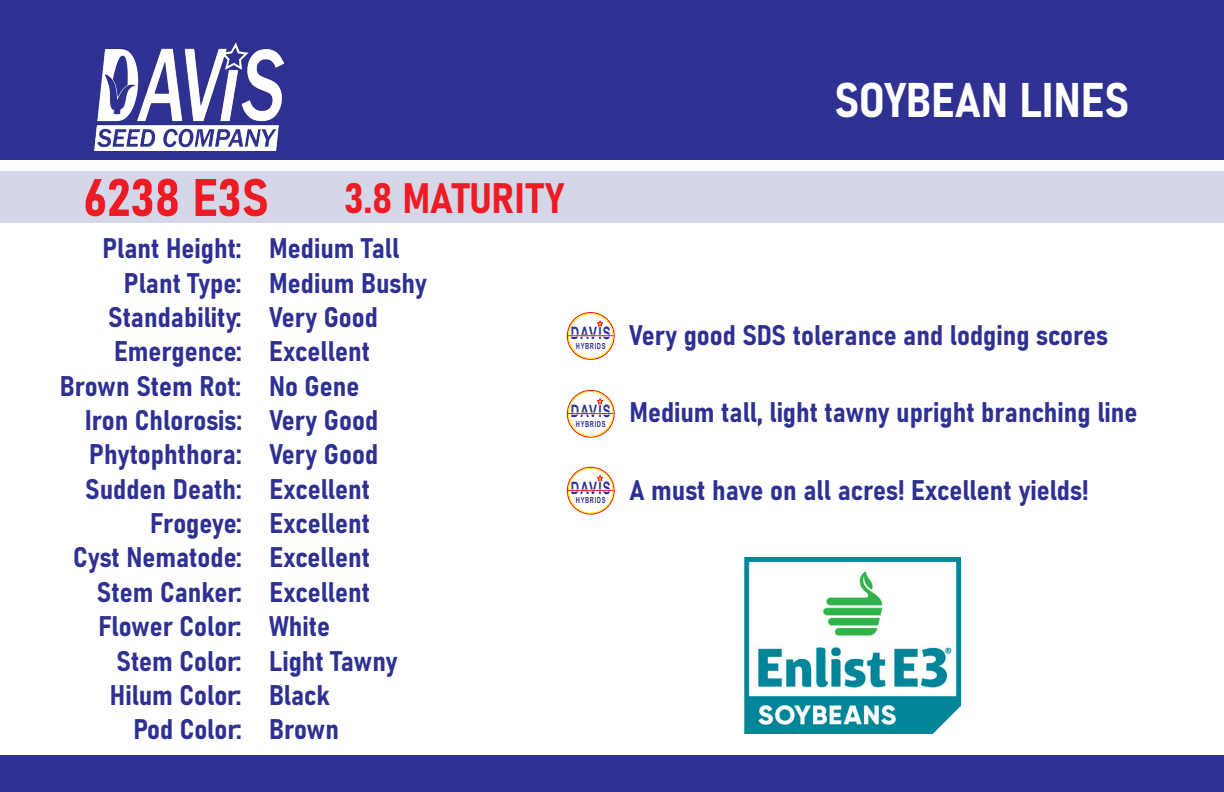
<style>
.page{position:relative;width:1224px;height:792px;background:#fff}
.page>*{position:absolute;margin:0;border:0;box-sizing:border-box;transform-origin:0 0}
.t1{font:52px "Bahnschrift";color:#ed1c24}
.t2{font:48px "Bahnschrift";color:#fff}
.t3{font:42px "Bahnschrift";color:#ed1c24}
.t4{font:28px "Bahnschrift";color:#2e3092}
.t5{font:700 17px "Arial";letter-spacing:.105em;color:#2e3092;scale:.69 1}
.t6{font:700 8.4px "Arial";letter-spacing:.105em;color:#2e3092;scale:.69 1}
</style>
<div class="page">
<div style="left:0;top:171px;width:1224px;height:52px;background:#d6d6e9"></div>
<div style="left:0;top:0;width:1224px;height:159px;background:#2e3192"></div>
<img style="left:95px;top:43px;width:189px;height:108px">
<div style="left:0;top:755px;width:1224px;height:37px;background:#2e3192"></div>
<svg style="left:566px;top:311px;width:49px;height:49px"></svg>
<div style="left:566px;top:311px;width:49px;height:50px;border:1px solid #fff;border-radius:50%"></div>
<div style="left:567px;top:312px;width:48px;height:48px;border:1px solid #ee1d23;border-radius:50%"></div>
<div style="left:568px;top:313px;width:46px;height:46px;border:1px solid #fff101;border-radius:50%"></div>
<hr style="left:572px;top:336px;width:39px;height:1px;background:#fff">
<hr style="left:567px;top:335px;width:47px;height:1px;background:#ee1d23">
<svg style="left:597px;top:320px;width:7px;height:7px"></svg>
<svg style="left:566px;top:389px;width:49px;height:49px"></svg>
<div style="left:567px;top:390px;width:48px;height:48px;border:1px solid #ee1d23;border-radius:50%"></div>
<div style="left:568px;top:391px;width:46px;height:46px;border:1px solid #fff101;border-radius:50%"></div>
<hr style="left:572px;top:414px;width:39px;height:1px;background:#fff">
<hr style="left:567px;top:413px;width:47px;height:1px;background:#ee1d23">
<svg style="left:597px;top:398px;width:7px;height:7px"></svg>
<svg style="left:566px;top:466px;width:49px;height:49px"></svg>
<div style="left:567px;top:467px;width:48px;height:48px;border:1px solid #ee1d23;border-radius:50%"></div>
<div style="left:568px;top:468px;width:46px;height:45px;border:1px solid #fff101;border-radius:50%"></div>
<hr style="left:572px;top:491px;width:39px;height:1px;background:#fff">
<hr style="left:567px;top:490px;width:47px;height:1px;background:#ee1d23">
<svg style="left:597px;top:475px;width:7px;height:6px"></svg>
<img style="left:744px;top:558px;width:216px;height:175px">
<p class="t2" style="left:835px;top:64px;width:296px">SOYBEAN LINES</p>
<p class="t1" style="left:84px;top:158px;width:187px">6238 E3S</p>
<p class="t3" style="left:345px;top:166px;width:221px">3.8 MATURITY</p>
<p class="t4" style="left:102px;top:227px;width:141px">Plant Height:</p>
<p class="t4" style="left:269px;top:227px;width:132px">Medium Tall</p>
<p class="t4" style="left:124px;top:262px;width:119px">Plant Type:</p>
<p class="t4" style="left:269px;top:262px;width:159px">Medium Bushy</p>
<p class="t4" style="left:108px;top:296px;width:135px">Standability:</p>
<p class="t4" style="left:269px;top:296px;width:110px">Very Good</p>
<p class="t4" style="left:114px;top:330px;width:129px">Emergence:</p>
<p class="t4" style="left:269px;top:330px;width:102px">Excellent</p>
<p class="t4" style="left:60px;top:365px;width:183px">Brown Stem Rot:</p>
<p class="t4" style="left:269px;top:365px;width:92px">No Gene</p>
<p class="t4" style="left:85px;top:399px;width:158px">Iron Chlorosis:</p>
<p class="t4" style="left:269px;top:399px;width:110px">Very Good</p>
<p class="t4" style="left:89px;top:433px;width:154px">Phytophthora:</p>
<p class="t4" style="left:269px;top:433px;width:110px">Very Good</p>
<p class="t4" style="left:85px;top:468px;width:158px">Sudden Death:</p>
<p class="t4" style="left:269px;top:468px;width:102px">Excellent</p>
<p class="t4" style="left:150px;top:502px;width:93px">Frogeye:</p>
<p class="t4" style="left:269px;top:502px;width:102px">Excellent</p>
<p class="t4" style="left:73px;top:536px;width:170px">Cyst Nematode:</p>
<p class="t4" style="left:269px;top:536px;width:102px">Excellent</p>
<p class="t4" style="left:97px;top:571px;width:146px">Stem Canker:</p>
<p class="t4" style="left:269px;top:571px;width:102px">Excellent</p>
<p class="t4" style="left:99px;top:605px;width:144px">Flower Color:</p>
<p class="t4" style="left:269px;top:605px;width:62px">White</p>
<p class="t4" style="left:116px;top:639px;width:126px">Stem Color:</p>
<p class="t4" style="left:269px;top:639px;width:130px">Light Tawny</p>
<p class="t4" style="left:110px;top:674px;width:133px">Hilum Color:</p>
<p class="t4" style="left:269px;top:674px;width:62px">Black</p>
<p class="t4" style="left:134px;top:708px;width:110px">Pod Color:</p>
<p class="t4" style="left:269px;top:708px;width:71px">Brown</p>
<p class="t5" style="left:571px;top:322px;width:59px">DAVIS</p>
<p class="t6" style="left:576px;top:340px;width:44px">HYBRIDS</p>
<p class="t5" style="left:571px;top:399px;width:59px">DAVIS</p>
<p class="t6" style="left:576px;top:418px;width:44px">HYBRIDS</p>
<p class="t5" style="left:571px;top:476px;width:59px">DAVIS</p>
<p class="t6" style="left:576px;top:495px;width:44px">HYBRIDS</p>
<p class="t4" style="left:629px;top:314px;width:480px">Very good SDS tolerance and lodging scores</p>
<p class="t4" style="left:629px;top:391px;width:510px">Medium tall, light tawny upright branching line</p>
<p class="t4" style="left:629px;top:469px;width:461px">A must have on all acres! Excellent yields!</p>
</div>
